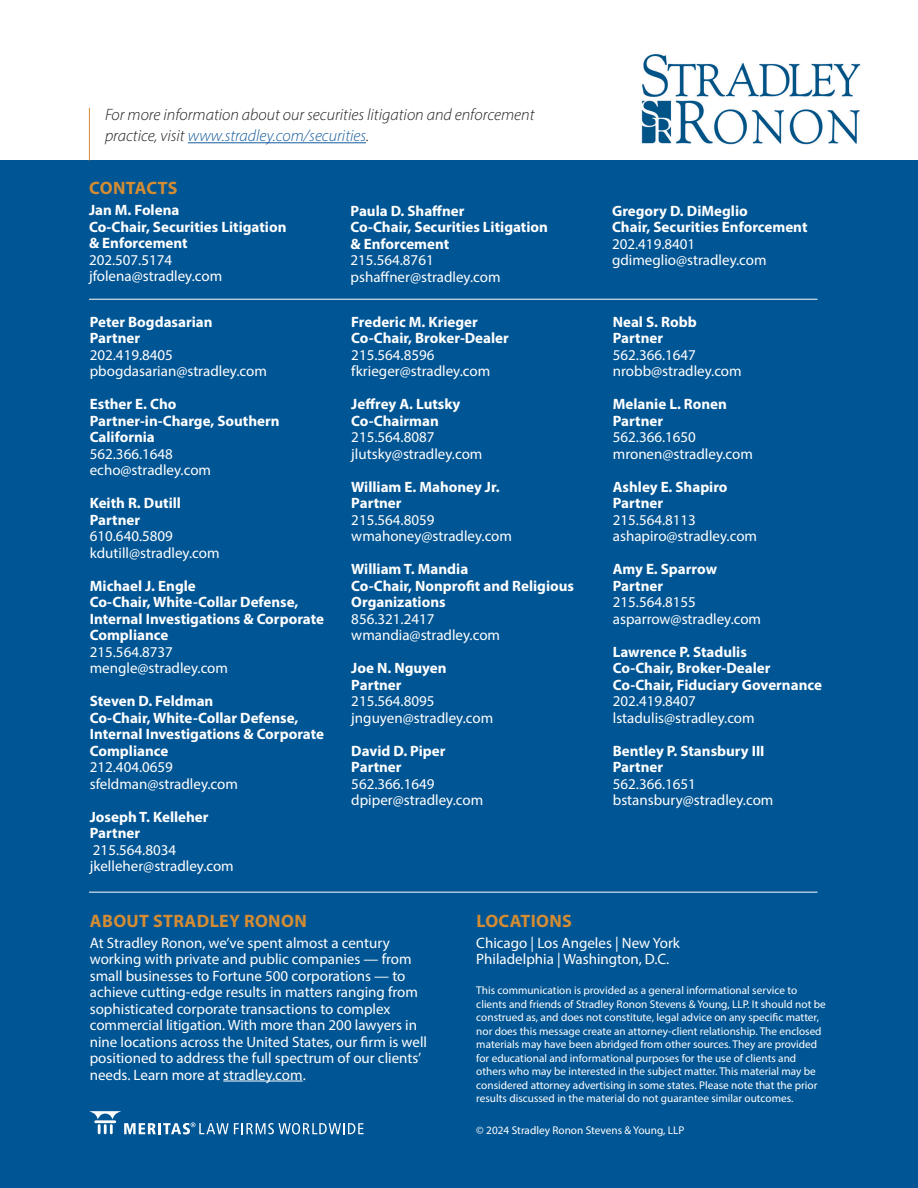
<style>
.page{position:relative;width:918px;height:1188px;background:#fff}
.page>*{position:absolute;margin:0;border:0;box-sizing:border-box;transform-origin:0 0}
.t1{font:700 18px "Myriad Pro";letter-spacing:.02em;color:#d38c34}
.t2{font:italic 300 16.5px/21px "Myriad Pro";color:#231f20}
.t3{font:15px/16.5px "Myriad Pro";color:#fff}
.t4{font:700 15px/16.5px "Myriad Pro";color:#fff}
.t5{font:11.25px/13.5px "Myriad Pro";color:#fff}
.s1{color:#175d9e}
</style>
<div class="page">
<div style="left:0;top:160px;width:918px;height:1028px;background:#005594"></div>
<hr style="left:223px;top:1081px;width:80px;height:1px;background:#fff">
<hr style="left:188px;top:142px;width:178px;height:1px;background:#175d9e">
<img style="left:641px;top:54px;width:220px;height:91px">
<hr style="left:89px;top:108px;width:1px;height:52px;background:#d38c34">
<svg style="left:89px;top:1111px;width:275px;height:23px"></svg>
<hr style="left:89px;top:299px;width:729px;height:1px;background:#fff">
<hr style="left:89px;top:892px;width:729px;height:1px;background:#fff">
<p class="t2" style="left:105px;top:104px;width:431px">For more information about our securities litigation and enforcement practice, visit <span class="s1">www.stradley.com/securities</span>.</p>
<p class="t1" style="left:89px;top:176px;width:90px">CONTACTS</p>
<p class="t4" style="left:89px;top:201px;width:199px">Jan M. Folena<br>Co-Chair, Securities Litigation &amp; Enforcement</p>
<p class="t3" style="left:89px;top:251px;width:135px">202.507.5174 jfolena@stradley.com</p>
<p class="t4" style="left:351px;top:202px;width:199px">Paula D. Shaffner<br>Co-Chair, Securities Litigation &amp; Enforcement</p>
<p class="t3" style="left:351px;top:252px;width:152px">215.564.8761 pshaffner@stradley.com</p>
<p class="t4" style="left:90px;top:313px;width:124px">Peter Bogdasarian<br>Partner</p>
<p class="t3" style="left:90px;top:346px;width:179px">202.419.8405 pbogdasarian@stradley.com</p>
<p class="t4" style="left:90px;top:396px;width:191px">Esther E. Cho<br>Partner-in-Charge, Southern<br>California</p>
<p class="t3" style="left:90px;top:445px;width:123px">562.366.1648 echo@stradley.com</p>
<p class="t4" style="left:90px;top:495px;width:93px">Keith R. Dutill<br>Partner</p>
<p class="t3" style="left:90px;top:528px;width:131px">610.640.5809 kdutill@stradley.com</p>
<p class="t4" style="left:90px;top:577px;width:236px">Michael J. Engle<br>Co-Chair, White-Collar Defense,<br>Internal Investigations &amp; Corporate<br>Compliance</p>
<p class="t3" style="left:90px;top:643px;width:140px">215.564.8737 mengle@stradley.com</p>
<p class="t4" style="left:90px;top:693px;width:236px">Steven D. Feldman<br>Co-Chair, White-Collar Defense,<br>Internal Investigations &amp; Corporate<br>Compliance</p>
<p class="t3" style="left:90px;top:759px;width:150px">212.404.0659 sfeldman@stradley.com</p>
<p class="t4" style="left:90px;top:808px;width:120px">Joseph T. Kelleher<br>Partner</p>
<p class="t3" style="left:90px;top:841px;width:146px">215.564.8034 jkelleher@stradley.com</p>
<p class="t4" style="left:351px;top:313px;width:159px">Frederic M. Krieger<br>Co-Chair, Broker-Dealer</p>
<p class="t3" style="left:351px;top:346px;width:140px">215.564.8596 fkrieger@stradley.com</p>
<p class="t4" style="left:351px;top:396px;width:111px">Jeffrey A. Lutsky<br>Co-Chairman</p>
<p class="t3" style="left:351px;top:429px;width:133px">215.564.8087 jlutsky@stradley.com</p>
<p class="t4" style="left:351px;top:478px;width:150px">William E. Mahoney Jr.<br>Partner</p>
<p class="t3" style="left:351px;top:511px;width:162px">215.564.8059 wmahoney@stradley.com</p>
<p class="t4" style="left:351px;top:561px;width:224px">William T. Mandia<br>Co-Chair, Nonprofit and Religious<br>Organizations</p>
<p class="t3" style="left:351px;top:610px;width:150px">856.321.2417 wmandia@stradley.com</p>
<p class="t4" style="left:351px;top:660px;width:97px">Joe N. Nguyen<br>Partner</p>
<p class="t3" style="left:351px;top:693px;width:143px">215.564.8095 jnguyen@stradley.com</p>
<p class="t4" style="left:351px;top:742px;width:96px">David D. Piper<br>Partner</p>
<p class="t3" style="left:351px;top:775px;width:133px">562.366.1649 dpiper@stradley.com</p>
<p class="t4" style="left:612px;top:202px;width:197px">Gregory D. DiMeglio<br>Chair, Securities Enforcement</p>
<p class="t3" style="left:612px;top:235px;width:156px">202.419.8401 gdimeglio@stradley.com</p>
<p class="t4" style="left:613px;top:313px;width:85px">Neal S. Robb<br>Partner</p>
<p class="t3" style="left:613px;top:346px;width:130px">562.366.1647 nrobb@stradley.com</p>
<p class="t4" style="left:613px;top:396px;width:116px">Melanie L. Ronen<br>Partner</p>
<p class="t3" style="left:613px;top:429px;width:142px">562.366.1650 mronen@stradley.com</p>
<p class="t4" style="left:613px;top:478px;width:116px">Ashley E. Shapiro<br>Partner</p>
<p class="t3" style="left:613px;top:511px;width:146px">215.564.8113 ashapiro@stradley.com</p>
<p class="t4" style="left:613px;top:561px;width:106px">Amy E. Sparrow<br>Partner</p>
<p class="t3" style="left:613px;top:594px;width:150px">215.564.8155 asparrow@stradley.com</p>
<p class="t4" style="left:613px;top:643px;width:211px">Lawrence P. Stadulis<br>Co-Chair, Broker-Dealer<br>Co-Chair, Fiduciary Governance</p>
<p class="t3" style="left:613px;top:693px;width:143px">202.419.8407 lstadulis@stradley.com</p>
<p class="t4" style="left:613px;top:742px;width:153px">Bentley P. Stansbury III<br>Partner</p>
<p class="t3" style="left:613px;top:775px;width:162px">562.366.1651 bstansbury@stradley.com</p>
<p class="t1" style="left:90px;top:909px;width:218px">ABOUT STRADLEY RONON</p>
<p class="t3" style="left:90px;top:934px;width:339px">At Stradley Ronon, we’ve spent almost a century working with private and public companies — from small businesses to Fortune 500 corporations — to achieve cutting-edge results in matters ranging from sophisticated corporate transactions to complex commercial litigation. With more than 200 lawyers in nine locations across the United States, our firm is well positioned to address the full spectrum of our clients’ needs. Learn more at stradley.com.</p>
<p class="t1" style="left:477px;top:909px;width:97px">LOCATIONS</p>
<p class="t3" style="left:476px;top:934px;width:205px">Chicago | Los Angeles | New York<br>Philadelphia | Washington, D.C.</p>
<p class="t5" style="left:476px;top:983px;width:351px">This communication is provided as a general informational service to clients and friends of Stradley Ronon Stevens &amp; Young, LLP. It should not be construed as, and does not constitute, legal advice on any specific matter, nor does this message create an attorney-client relationship. The enclosed materials may have been abridged from other sources. They are provided for educational and informational purposes for the use of clients and others who may be interested in the subject matter. This material may be considered attorney advertising in some states. Please note that the prior results discussed in the material do not guarantee similar outcomes.</p>
<p class="t5" style="left:476px;top:1123px;width:210px">© 2024 Stradley Ronon Stevens &amp; Young, LLP</p>
</div>
